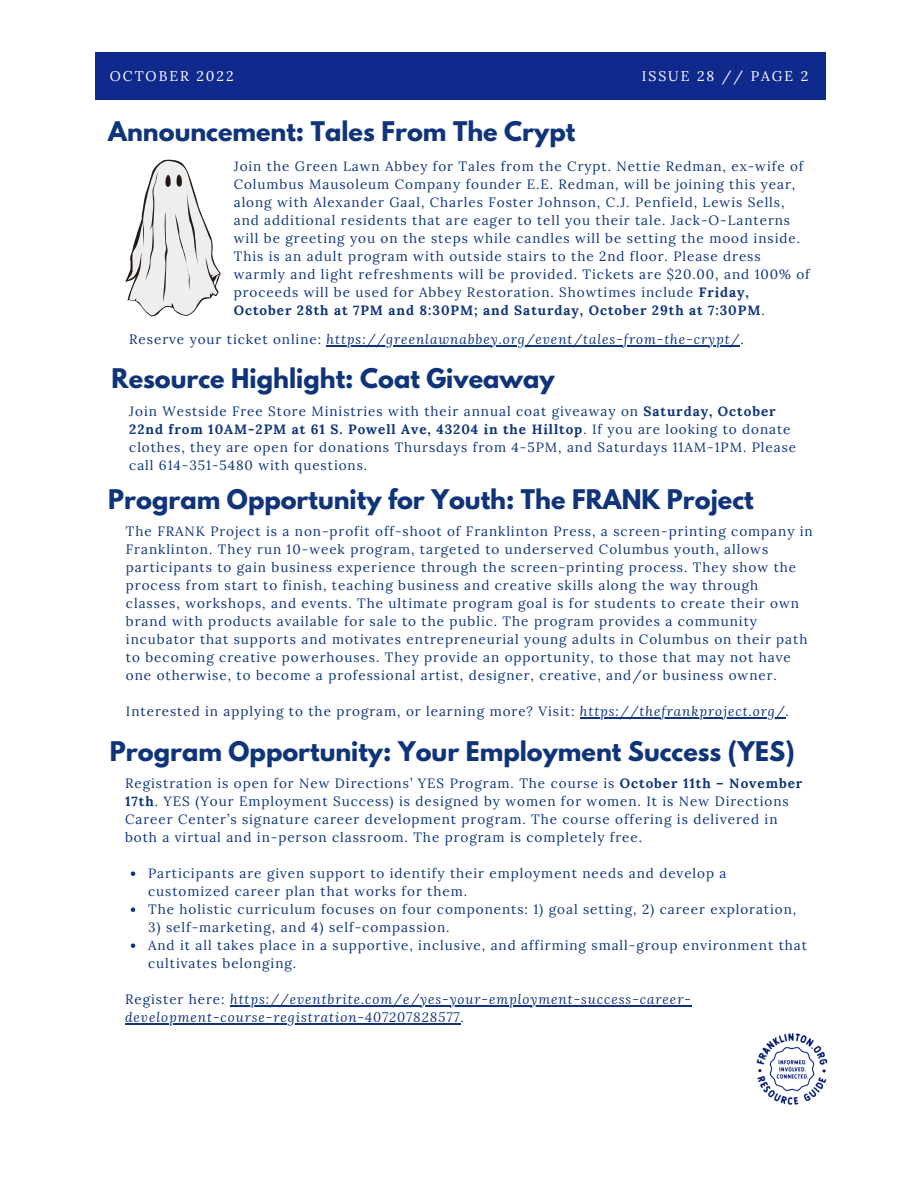
<style>
.page{position:relative;width:918px;height:1188px;background:#fff}
.page>*{position:absolute;margin:0;border:0;box-sizing:border-box;transform-origin:0 0}
.t1{font:700 24px "League Spartan";color:#0f347a}
.t2{font:13.95px "Lora";letter-spacing:.14em;color:#fff}
.t3{font:13.5px/18px "Lora";letter-spacing:.07em;color:#0f347a}
.t4{font:italic 13.5px/18px "Lora";letter-spacing:.07em;color:#0f347a}
.s1{font-weight:700}
.s2{font-style:normal}
.s3{font-style:italic}
</style>
<div class="page">
<div style="left:95px;top:53px;width:730px;height:47px;background:#10298d"></div>
<img style="left:756px;top:1033px;width:72px;height:72px">
<svg style="left:125px;top:159px;width:96px;height:158px"></svg>
<svg style="left:131px;top:871px;width:4px;height:5px"></svg>
<svg style="left:131px;top:907px;width:4px;height:5px"></svg>
<svg style="left:131px;top:943px;width:4px;height:5px"></svg>
<hr style="left:230px;top:1005px;width:462px;height:1px;background:#0f347a">
<hr style="left:125px;top:1023px;width:336px;height:1px;background:#0f347a">
<hr style="left:580px;top:717px;width:206px;height:2px;background:#0f347a">
<hr style="left:327px;top:345px;width:413px;height:1px;background:#0f347a">
<p class="t2" style="left:110px;top:67px;width:125px">OCTOBER 2022</p>
<p class="t2" style="left:642px;top:67px;width:168px">ISSUE 28 // PAGE 2</p>
<h1 class="t1" style="left:108px;top:120px;width:469px">Announcement: Tales From The Crypt</h1>
<p class="t3" style="left:234px;top:157px;width:578px">Join the Green Lawn Abbey for Tales from the Crypt. Nettie Redman, ex-wife of Columbus Mausoleum Company founder E.E. Redman, will be joining this year, along with Alexander Gaal, Charles Foster Johnson, C.J. Penfield, Lewis Sells, and additional residents that are eager to tell you their tale. Jack-O-Lanterns will be greeting you on the steps while candles will be setting the mood inside.<br>This is an adult program with outside stairs to the 2nd floor. Please dress warmly and light refreshments will be provided. Tickets are $20.00, and 100% of proceeds will be used for Abbey Restoration. Showtimes include <span class="s1">Friday, October 28th at 7PM and 8:30PM; and Saturday, October 29th at 7:30PM</span>.</p>
<p class="t4" style="left:129px;top:330px;width:616px"><span class="s2">Reserve your ticket online:</span> https://greenlawnabbey.org/event/tales-from-the-crypt/<span class="s2">.</span></p>
<h1 class="t1" style="left:112px;top:367px;width:445px">Resource Highlight: Coat Giveaway</h1>
<p class="t3" style="left:129px;top:402px;width:669px">Join Westside Free Store Ministries with their annual coat giveaway on <span class="s1">Saturday, October 22nd from 10AM-2PM at 61 S. Powell Ave, 43204 in the Hilltop</span>. If you are looking to donate clothes, they are open for donations Thursdays from 4-5PM, and Saturdays 11AM-1PM. Please call 614-351-5480 with questions.</p>
<h1 class="t1" style="left:108px;top:487px;width:647px">Program Opportunity for Youth: The FRANK Project</h1>
<p class="t3" style="left:126px;top:522px;width:688px">The FRANK Project is a non-profit off-shoot of Franklinton Press, a screen-printing company in Franklinton. They run 10-week program, targeted to underserved Columbus youth, allows participants to gain business experience through the screen-printing process. They show the process from start to finish, teaching business and creative skills along the way through classes, workshops, and events. The ultimate program goal is for students to create their own brand with products available for sale to the public. The program provides a community incubator that supports and motivates entrepreneurial young adults in Columbus on their path to becoming creative powerhouses. They provide an opportunity, to those that may not have one otherwise, to become a professional artist, designer, creative, and/or business owner.</p>
<p class="t3" style="left:126px;top:702px;width:664px">Interested in applying to the program, or learning more? Visit: <span class="s3">https://thefrankproject.org/</span>.</p>
<h1 class="t1" style="left:110px;top:739px;width:687px">Program Opportunity: Your Employment Success (YES)</h1>
<p class="t3" style="left:125px;top:774px;width:679px">Registration is open for New Directions’ YES Program. The course is <span class="s1">October 11th – November 17th</span>. YES (Your Employment Success) is designed by women for women. It is New Directions Career Center’s signature career development program. The course offering is delivered in both a virtual and in-person classroom. The program is completely free.</p>
<p class="t3" style="left:148px;top:864px;width:650px">Participants are given support to identify their employment needs and develop a customized career plan that works for them.<br>The holistic curriculum focuses on four components: 1) goal setting, 2) career exploration,</p>
<p class="t3" style="left:148px;top:918px;width:660px">3) self-marketing, and 4) self-compassion.<br>And it all takes place in a supportive, inclusive, and affirming small-group environment that cultivates belonging.</p>
<p class="t4" style="left:125px;top:990px;width:567px"><span class="s2">Register here:</span> https://eventbrite.com/e/yes-your-employment-success-career&shy;development-course-registration-407207828577<span class="s2">.</span></p>
</div>
